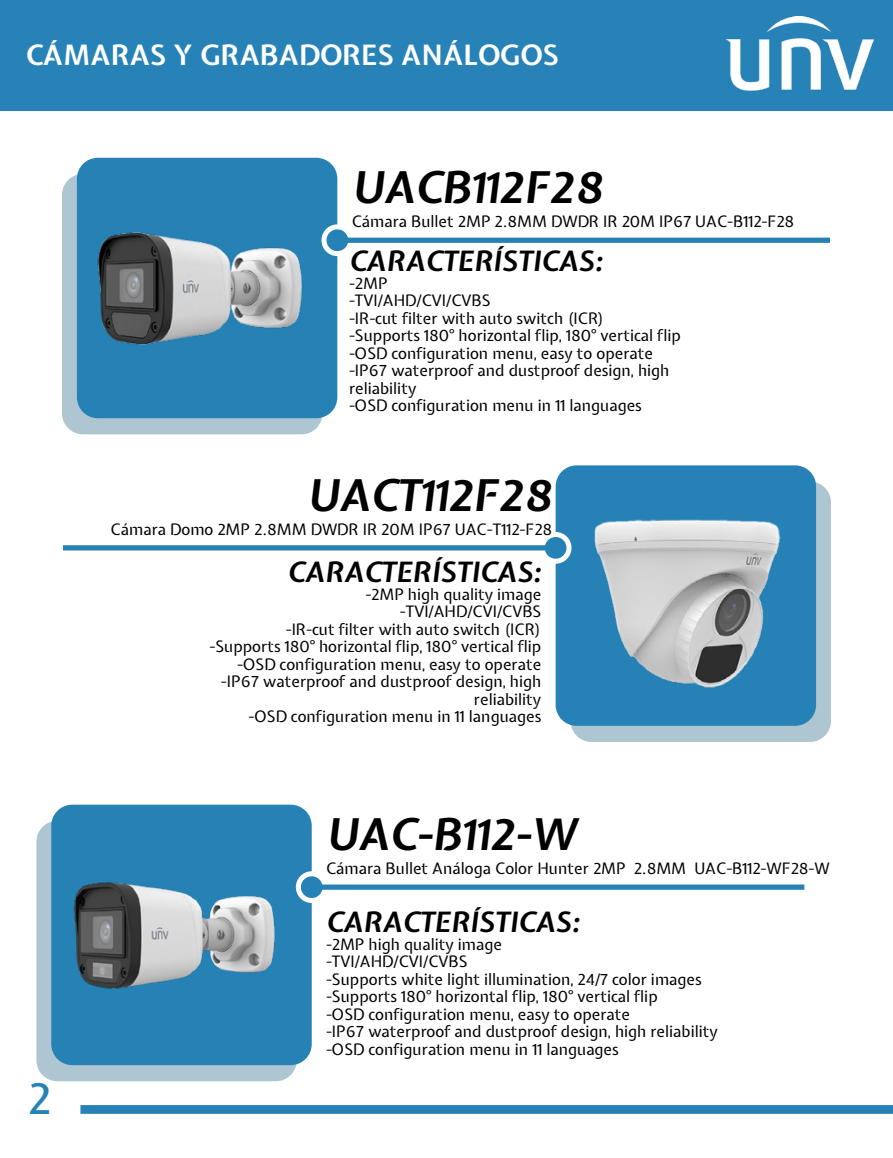
<style>
.page{position:relative;width:893px;height:1158px;background:#fff}
.page>*{position:absolute;margin:0;border:0;box-sizing:border-box;transform-origin:0 0}
.t1{font:italic 700 43.75px "Expletus Sans";color:#000}
.t2{font:500 43.75px "Expletus Sans";color:#2682b6}
.t3{font:italic 700 28px "Expletus Sans";color:#000}
.t4{font:700 28px "Expletus Sans";color:#fff}
.t5{font:15.75px/17.5px "Expletus Sans";color:#000}
</style>
<div class="page">
<div style="left:80px;top:1105px;width:813px;height:9px;background:#2681b5"></div>
<div style="left:0;top:0;width:893px;height:110px;background:#2783b7"></div>
<img style="left:727px;top:16px;width:147px;height:75px">
<div style="left:62px;top:174px;width:260px;height:260px;background:#aec5d2;border-radius:21px"></div>
<div style="left:77px;top:158px;width:260px;height:260px;background:#2681b5;border-radius:21px"></div>
<img style="left:97px;top:232px;width:206px;height:113px">
<div style="left:570px;top:481px;width:261px;height:261px;background:#aec5d2;border-radius:21px"></div>
<div style="left:556px;top:465px;width:260px;height:261px;background:#2682b6;border-radius:21px"></div>
<div style="left:321px;top:224px;width:32px;height:32px;background:#fff;border-radius:50%"></div>
<div style="left:326px;top:229px;width:22px;height:22px;background:#2682b6;border-radius:50%"></div>
<div style="left:337px;top:238px;width:493px;height:5px;background:#2681b5"></div>
<div style="left:540px;top:532px;width:31px;height:32px;background:#fff;border-radius:50%"></div>
<div style="left:545px;top:537px;width:21px;height:22px;background:#2682b6;border-radius:50%"></div>
<div style="left:63px;top:545px;width:493px;height:5px;background:#2681b5"></div>
<img style="left:562px;top:519px;width:219px;height:169px">
<div style="left:36px;top:821px;width:261px;height:260px;background:#aec5d2;border-radius:21px"></div>
<div style="left:51px;top:805px;width:261px;height:260px;background:#2681b5;border-radius:21px"></div>
<img style="left:73px;top:882px;width:202px;height:107px">
<div style="left:296px;top:871px;width:32px;height:32px;background:#fff;border-radius:50%"></div>
<div style="left:301px;top:876px;width:22px;height:22px;background:#2682b6;border-radius:50%"></div>
<div style="left:312px;top:884px;width:492px;height:6px;background:#2681b5"></div>
<h2 class="t4" style="left:26px;top:39px;width:534px">CÁMARAS Y GRABADORES ANÁLOGOS</h2>
<h1 class="t1" style="left:352px;top:164px;width:253px">UACB112F28</h1>
<p class="t5" style="left:352px;top:214px;width:444px">Cámara Bullet 2MP 2.8MM DWDR IR 20M IP67 UAC-B112-F28</p>
<h2 class="t3" style="left:349px;top:246px;width:255px">CARACTERÍSTICAS:</h2>
<p class="t5" style="left:349px;top:275px;width:333px">-2MP<br>-TVI/AHD/CVI/CVBS<br>-IR-cut filter with auto switch (ICR)<br>-Supports 180° horizontal flip, 180° vertical flip -OSD configuration menu, easy to operate -IP67 waterproof and dustproof design, high reliability<br>-OSD configuration menu in 11 languages</p>
<h1 class="t1" style="left:307px;top:471px;width:247px">UACT112F28</h1>
<p class="t5" style="left:111px;top:522px;width:443px">Cámara Domo 2MP 2.8MM DWDR IR 20M IP67 UAC-T112-F28</p>
<h2 class="t3" style="left:288px;top:557px;width:255px">CARACTERÍSTICAS:</h2>
<p class="t5" style="left:210px;top:586px;width:333px;text-align:right">-2MP high quality image<br>-TVI/AHD/CVI/CVBS<br>-IR-cut filter with auto switch (ICR)<br>-Supports 180° horizontal flip, 180° vertical flip -OSD configuration menu, easy to operate -IP67 waterproof and dustproof design, high reliability<br>-OSD configuration menu in 11 languages</p>
<h1 class="t2" style="left:28px;top:1075px;width:25px">2</h1>
<h1 class="t1" style="left:326px;top:810px;width:253px">UAC-B112-W</h1>
<p class="t5" style="left:326px;top:861px;width:505px">Cámara Bullet Análoga Color Hunter 2MP 2.8MM UAC-B112-WF28-W</p>
<h2 class="t3" style="left:326px;top:907px;width:255px">CARACTERÍSTICAS:</h2>
<p class="t5" style="left:326px;top:936px;width:393px">-2MP high quality image<br>-TVI/AHD/CVI/CVBS<br>-Supports white light illumination, 24/7 color images -Supports 180° horizontal flip, 180° vertical flip<br>-OSD configuration menu, easy to operate<br>-IP67 waterproof and dustproof design, high reliability -OSD configuration menu in 11 languages</p>
</div>
